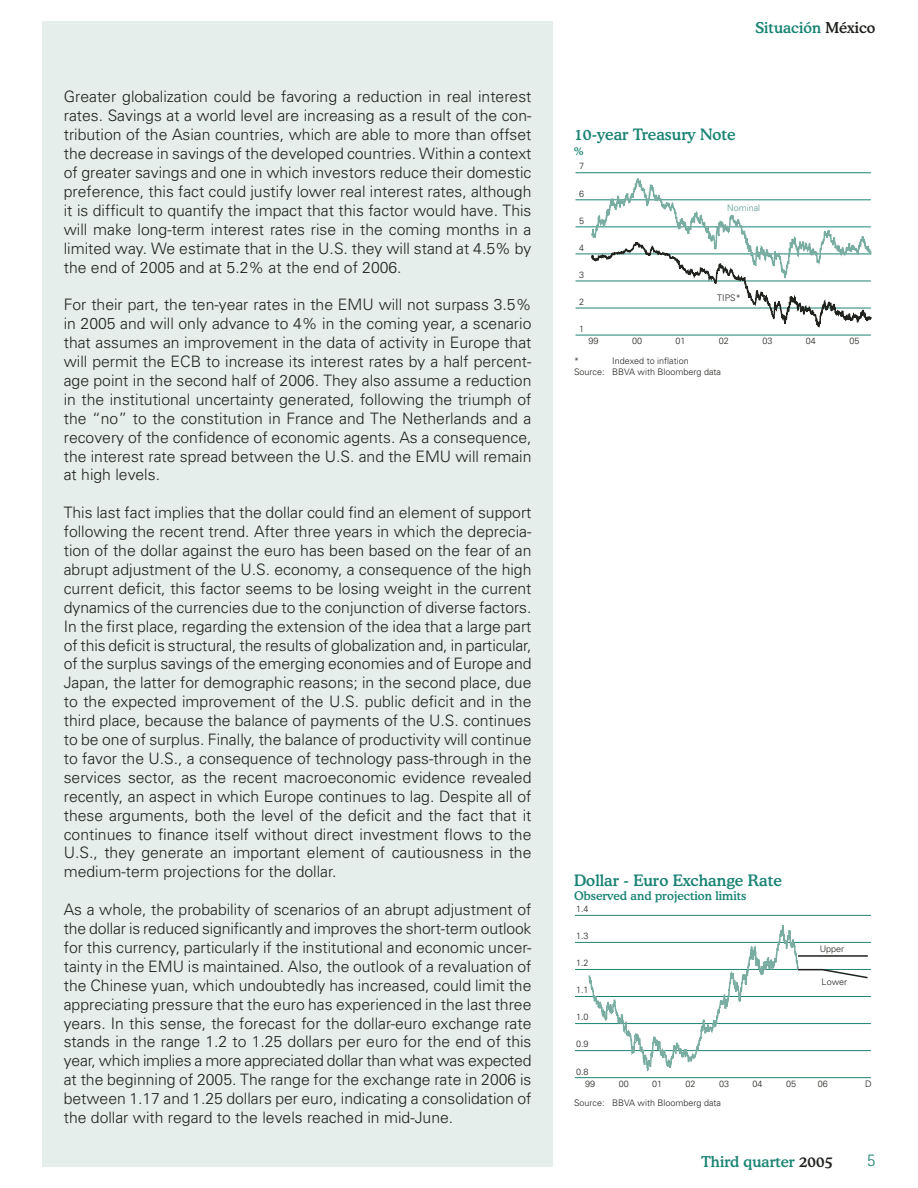
<style>
.page{position:relative;width:918px;height:1188px;background:#fff}
.page>*{position:absolute;margin:0;border:0;box-sizing:border-box;transform-origin:0 0}
.t1{font:300 18px "Rotis Sans Serif";color:#1b8474}
.t2{font:300 15.75px/18.9px "Univers";color:#20231e;text-align:justify}
.t3{font:500 15.75px "Cooper BT";color:#1b8474}
.t4{font:500 15px "Cooper BT";color:#1b8474}
.t5{font:500 12px "Cooper BT";color:#1b8474}
.t6{font:300 9px/10.5px "Univers";color:#20231e}
.t7{font:300 9px "Univers";color:#51988b}
.s1{color:#20231e}
</style>
<div class="page">
<div style="left:43px;top:21px;width:510px;height:1146px;background:#e5eeea"></div>
<hr style="left:576px;top:335px;width:295px;height:1px;background:#1b8474">
<hr style="left:576px;top:308px;width:295px;height:1px;background:#1b8474">
<hr style="left:576px;top:281px;width:295px;height:1px;background:#1b8474">
<hr style="left:576px;top:254px;width:295px;height:1px;background:#1b8474">
<hr style="left:576px;top:227px;width:295px;height:1px;background:#1b8474">
<hr style="left:576px;top:200px;width:295px;height:1px;background:#1b8474">
<hr style="left:576px;top:173px;width:295px;height:1px;background:#1b8474">
<svg style="left:591px;top:172px;width:280px;height:164px"></svg>
<hr style="left:575px;top:1077px;width:296px;height:1px;background:#1b8474">
<hr style="left:575px;top:1050px;width:296px;height:1px;background:#1b8474">
<hr style="left:575px;top:1023px;width:296px;height:1px;background:#1b8474">
<hr style="left:575px;top:996px;width:296px;height:1px;background:#1b8474">
<hr style="left:575px;top:969px;width:296px;height:1px;background:#1b8474">
<hr style="left:575px;top:942px;width:296px;height:1px;background:#1b8474">
<hr style="left:575px;top:915px;width:296px;height:1px;background:#1b8474">
<svg style="left:588px;top:914px;width:211px;height:165px"></svg>
<hr style="left:798px;top:955px;width:70px;height:2px;background:#20231e">
<svg style="left:797px;top:968px;width:71px;height:11px"></svg>
<p class="t2" style="left:64px;top:89px;width:469px">Greater globalization could be favoring a reduction in real interest rates. Savings at a world level are increasing as a result of the con&shy;tribution of the Asian countries, which are able to more than offset the decrease in savings of the developed countries. Within a context of greater savings and one in which investors reduce their domestic preference, this fact could justify lower real interest rates, although it is difficult to quantify the impact that this factor would have. This will make long-term interest rates rise in the coming months in a limited way. We estimate that in the U.S. they will stand at 4.5% by the end of 2005 and at 5.2% at the end of 2006.</p>
<p class="t2" style="left:64px;top:297px;width:469px">For their part, the ten-year rates in the EMU will not surpass 3.5% in 2005 and will only advance to 4% in the coming year, a scenario that assumes an improvement in the data of activity in Europe that will permit the ECB to increase its interest rates by a half percent&shy;age point in the second half of 2006. They also assume a reduction in the institutional uncertainty generated, following the triumph of the “no” to the constitution in France and The Netherlands and a recovery of the confidence of economic agents. As a consequence, the interest rate spread between the U.S. and the EMU will remain at high levels.</p>
<p class="t2" style="left:64px;top:505px;width:469px">This last fact implies that the dollar could find an element of support following the recent trend. After three years in which the deprecia&shy;tion of the dollar against the euro has been based on the fear of an abrupt adjustment of the U.S. economy, a consequence of the high current deficit, this factor seems to be losing weight in the current dynamics of the currencies due to the conjunction of diverse factors.<br>In the first place, regarding the extension of the idea that a large part of this deficit is structural, the results of globalization and, in particular, of the surplus savings of the emerging economies and of Europe and Japan, the latter for demographic reasons; in the second place, due to the expected improvement of the U.S. public deficit and in the third place, because the balance of payments of the U.S. continues to be one of surplus. Finally, the balance of productivity will continue to favor the U.S., a consequence of technology pass-through in the services sector, as the recent macroeconomic evidence revealed recently, an aspect in which Europe continues to lag. Despite all of these arguments, both the level of the deficit and the fact that it continues to finance itself without direct investment flows to the U.S., they generate an important element of cautiousness in the medium-term projections for the dollar.</p>
<p class="t2" style="left:64px;top:902px;width:469px">As a whole, the probability of scenarios of an abrupt adjustment of the dollar is reduced significantly and improves the short-term outlook for this currency, particularly if the institutional and economic uncer&shy;tainty in the EMU is maintained. Also, the outlook of a revaluation of the Chinese yuan, which undoubtedly has increased, could limit the appreciating pressure that the euro has experienced in the last three years. In this sense, the forecast for the dollar-euro exchange rate stands in the range 1.2 to 1.25 dollars per euro for the end of this year, which implies a more appreciated dollar than what was expected at the beginning of 2005. The range for the exchange rate in 2006 is between 1.17 and 1.25 dollars per euro, indicating a consolidation of the dollar with regard to the levels reached in mid-June.</p>
<p class="t4" style="left:755px;top:23px;width:122px">Situación <span class="s1">México</span></p>
<p class="t3" style="left:574px;top:129px;width:163px">10-year Treasury Note</p>
<p class="t5" style="left:574px;top:146px;width:11px">%</p>
<p class="t6" style="left:579px;top:162px;width:7px">7</p>
<p class="t6" style="left:579px;top:189px;width:7px">6</p>
<p class="t6" style="left:579px;top:216px;width:7px">5</p>
<p class="t6" style="left:579px;top:243px;width:7px">4</p>
<p class="t6" style="left:579px;top:270px;width:7px">3</p>
<p class="t6" style="left:579px;top:297px;width:7px">2</p>
<p class="t6" style="left:579px;top:324px;width:7px">1</p>
<p class="t7" style="left:727px;top:205px;width:35px">Nominal</p>
<p class="t6" style="left:717px;top:293px;width:25px">TIPS*</p>
<p class="t6" style="left:589px;top:337px;width:12px">99</p>
<p class="t6" style="left:632px;top:337px;width:12px">00</p>
<p class="t6" style="left:676px;top:337px;width:12px">01</p>
<p class="t6" style="left:719px;top:337px;width:12px">02</p>
<p class="t6" style="left:762px;top:337px;width:12px">03</p>
<p class="t6" style="left:806px;top:337px;width:12px">04</p>
<p class="t6" style="left:849px;top:337px;width:12px">05</p>
<p class="t6" style="left:574px;top:357px;width:149px;text-indent:38px">Indexed to inflation<br>Source: BBVA with Bloomberg data</p>
<p class="t6" style="left:574px;top:357px;width:7px">*</p>
<p class="t3" style="left:574px;top:874px;width:209px">Dollar - Euro Exchange Rate</p>
<p class="t5" style="left:574px;top:891px;width:174px">Observed and projection limits</p>
<p class="t6" style="left:576px;top:904px;width:14px">1.4</p>
<p class="t6" style="left:576px;top:932px;width:14px">1.3</p>
<p class="t6" style="left:576px;top:959px;width:14px">1.2</p>
<p class="t6" style="left:576px;top:986px;width:14px">1.1</p>
<p class="t6" style="left:576px;top:1013px;width:14px">1.0</p>
<p class="t6" style="left:576px;top:1040px;width:14px">0.9</p>
<p class="t6" style="left:576px;top:1067px;width:14px">0.8</p>
<p class="t6" style="left:820px;top:945px;width:26px">Upper</p>
<p class="t6" style="left:822px;top:977px;width:27px">Lower</p>
<p class="t6" style="left:585px;top:1080px;width:12px">99</p>
<p class="t6" style="left:619px;top:1080px;width:12px">00</p>
<p class="t6" style="left:652px;top:1080px;width:12px">01</p>
<p class="t6" style="left:686px;top:1080px;width:12px">02</p>
<p class="t6" style="left:719px;top:1080px;width:12px">03</p>
<p class="t6" style="left:753px;top:1080px;width:12px">04</p>
<p class="t6" style="left:786px;top:1080px;width:12px">05</p>
<p class="t6" style="left:818px;top:1080px;width:12px">06</p>
<p class="t6" style="left:865px;top:1080px;width:8px">D</p>
<p class="t6" style="left:574px;top:1098px;width:149px">Source: BBVA with Bloomberg data</p>
<p class="t4" style="left:701px;top:1156px;width:133px">Third quarter <span class="s1">2005</span></p>
<p class="t1" style="left:867px;top:1154px;width:10px">5</p>
</div>
